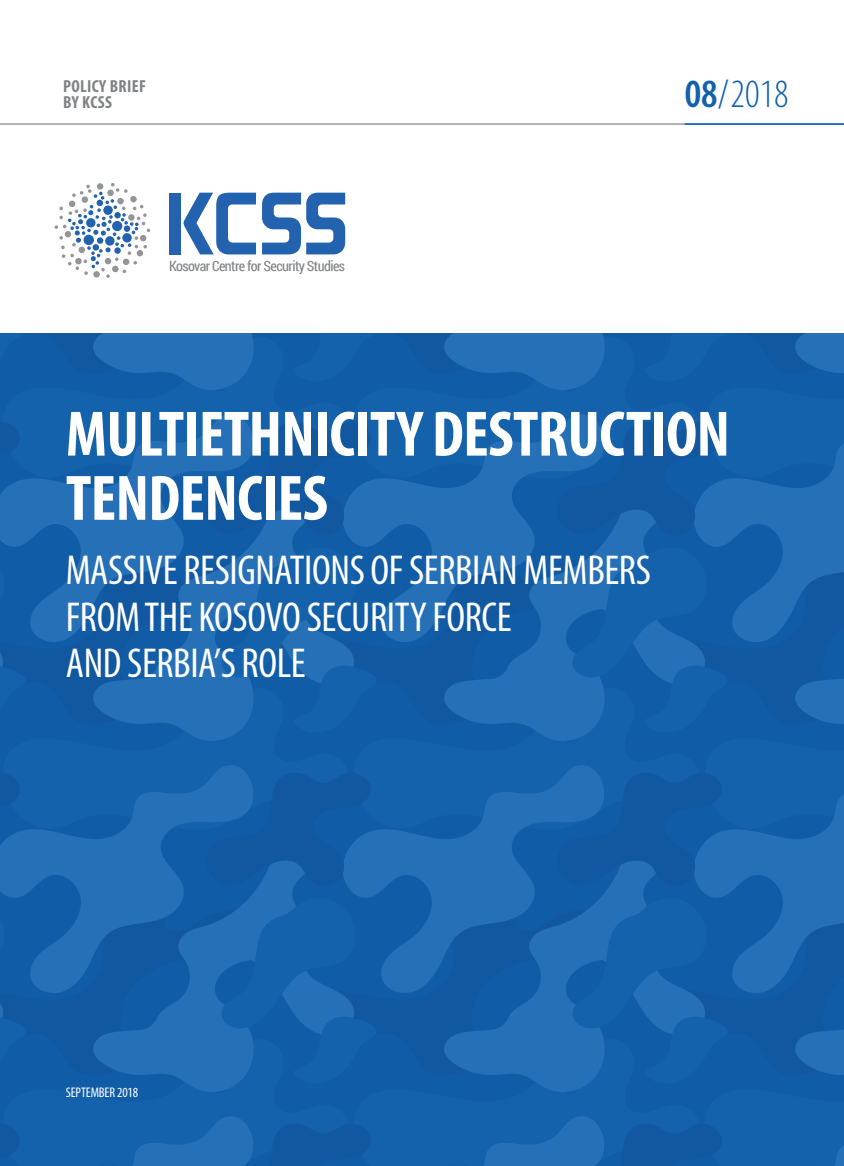
<style>
.page{position:relative;width:844px;height:1166px;background:#fff}
.page>*{position:absolute;margin:0;border:0;box-sizing:border-box;transform-origin:0 0}
.t1{font:700 condensed 64.75px/64.2px "Myriad Pro";letter-spacing:-.01em;color:#fff}
.t2{font:condensed 42px/46.7px "Myriad Pro";letter-spacing:-.01em;color:#fff}
.t3{font:300 condensed 40.25px "Myriad Pro";color:#1161af}
.t4{font:700 condensed 17.5px/15.8px "Myriad Pro";letter-spacing:.02em;color:#808285}
.t5{font:14.17px "Roboto Condensed";letter-spacing:-.04em;color:#808285}
.t6{font:condensed 14px "Myriad Pro";letter-spacing:-.01em;color:#fff}
.s1{font-weight:600}
</style>
<div class="page">
<div style="left:0;top:333px;width:843px;height:833px;background:linear-gradient(to right,#1863ac,#1862ab)"></div>
<hr style="left:0;top:123px;width:684px;height:2px;background:#a8a9ad">
<hr style="left:684px;top:123px;width:159px;height:2px;background:#1161af">
<div style="left:169px;top:193px;width:12px;height:61px;background:#2362af"></div>
<svg style="left:183px;top:193px;width:73px;height:61px"></svg>
<svg style="left:262px;top:193px;width:83px;height:61px"></svg>
<svg style="left:55px;top:183px;width:95px;height:95px"></svg>
<p class="t4" style="left:63px;top:78px;width:84px">POLICY BRIEF<br>BY KCSS</p>
<p class="t5" style="left:169px;top:256px;width:177px">Kosovar Centre for Security Studies</p>
<p class="t3" style="left:684px;top:70px;width:105px"><span class="s1">08</span>/2018</p>
<h1 class="t1" style="left:66px;top:400px;width:665px">MULTIETHNICITY DESTRUCTION<br>TENDENCIES</h1>
<p class="t2" style="left:66px;top:546px;width:586px">MASSIVE RESIGNATIONS OF SERBIAN MEMBERS<br>FROM THE KOSOVO SECURITY FORCE<br>AND SERBIA’S ROLE</p>
<p class="t6" style="left:66px;top:1083px;width:74px">SEPTEMBER 2018</p>
</div>
